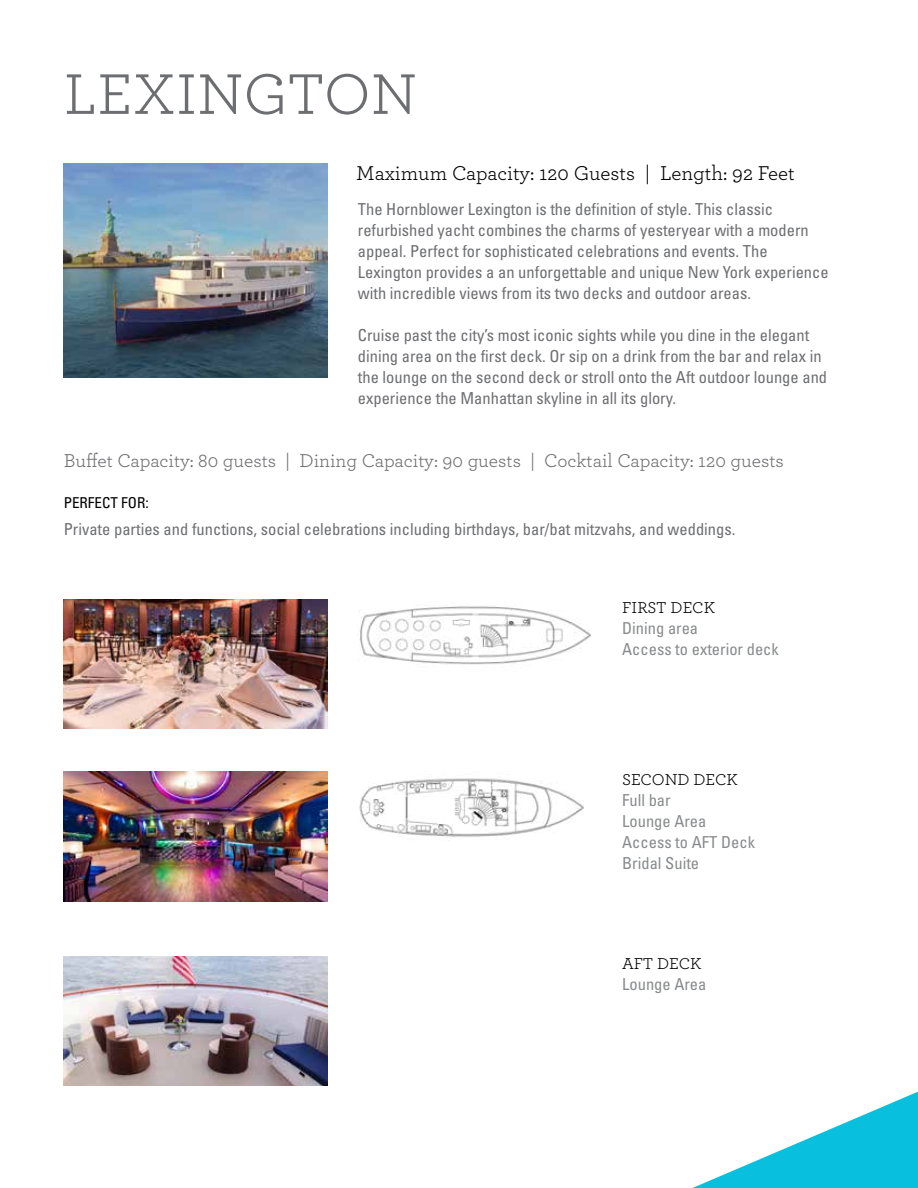
<style>
.page{position:relative;width:918px;height:1188px;background:#fff}
.page>*{position:absolute;margin:0;border:0;box-sizing:border-box;transform-origin:0 0}
.t1{font:60px "Archer";color:#6d6e71}
.t2{font:21px "Archer";color:#000}
.t3{font:19.5px "Archer";color:#6d6e71}
.t4{font:condensed 16.5px/21px "Univers";color:#6d6e71}
.t5{font:condensed 16.5px/21px "Univers";color:#888a8c}
.t6{font:16.5px "Archer";color:#000}
.t7{font:condensed 15px "Univers";color:#000}
</style>
<div class="page">
<img style="left:64px;top:163px;width:263px;height:214px">
<svg style="left:692px;top:1092px;width:226px;height:96px"></svg>
<img style="left:64px;top:599px;width:263px;height:130px">
<img style="left:358px;top:606px;width:233px;height:59px">
<img style="left:64px;top:772px;width:263px;height:129px">
<img style="left:64px;top:956px;width:263px;height:130px">
<img style="left:359px;top:778px;width:225px;height:59px">
<h1 class="t1" style="left:64px;top:53px;width:355px">LEXINGTON</h1>
<p class="t2" style="left:356px;top:158px;width:440px">Maximum Capacity: 120 Guests | Length: 92 Feet</p>
<p class="t4" style="left:358px;top:198px;width:472px">The Hornblower Lexington is the definition of style. This classic refurbished yacht combines the charms of yesteryear with a modern appeal. Perfect for sophisticated celebrations and events. The Lexington provides a an unforgettable and unique New York experience with incredible views from its two decks and outdoor areas.</p>
<p class="t4" style="left:358px;top:324px;width:471px">Cruise past the city’s most iconic sights while you dine in the elegant dining area on the first deck. Or sip on a drink from the bar and relax in the lounge on the second deck or stroll onto the Aft outdoor lounge and experience the Manhattan skyline in all its glory.</p>
<p class="t3" style="left:64px;top:447px;width:722px">Buffet Capacity: 80 guests | Dining Capacity: 90 guests | Cocktail Capacity: 120 guests</p>
<p class="t7" style="left:64px;top:494px;width:87px">PERFECT FOR:</p>
<p class="t4" style="left:64px;top:519px;width:673px">Private parties and functions, social celebrations including birthdays, bar/bat mitzvahs, and weddings.</p>
<p class="t6" style="left:622px;top:596px;width:94px">FIRST DECK</p>
<p class="t5" style="left:622px;top:617px;width:158px">Dining area<br>Access to exterior deck</p>
<p class="t6" style="left:622px;top:768px;width:117px">SECOND DECK</p>
<p class="t5" style="left:622px;top:789px;width:134px">Full bar<br>Lounge Area<br>Access to AFT Deck<br>Bridal Suite</p>
<p class="t6" style="left:622px;top:952px;width:81px">AFT DECK</p>
<p class="t5" style="left:622px;top:974px;width:86px">Lounge Area</p>
</div>
